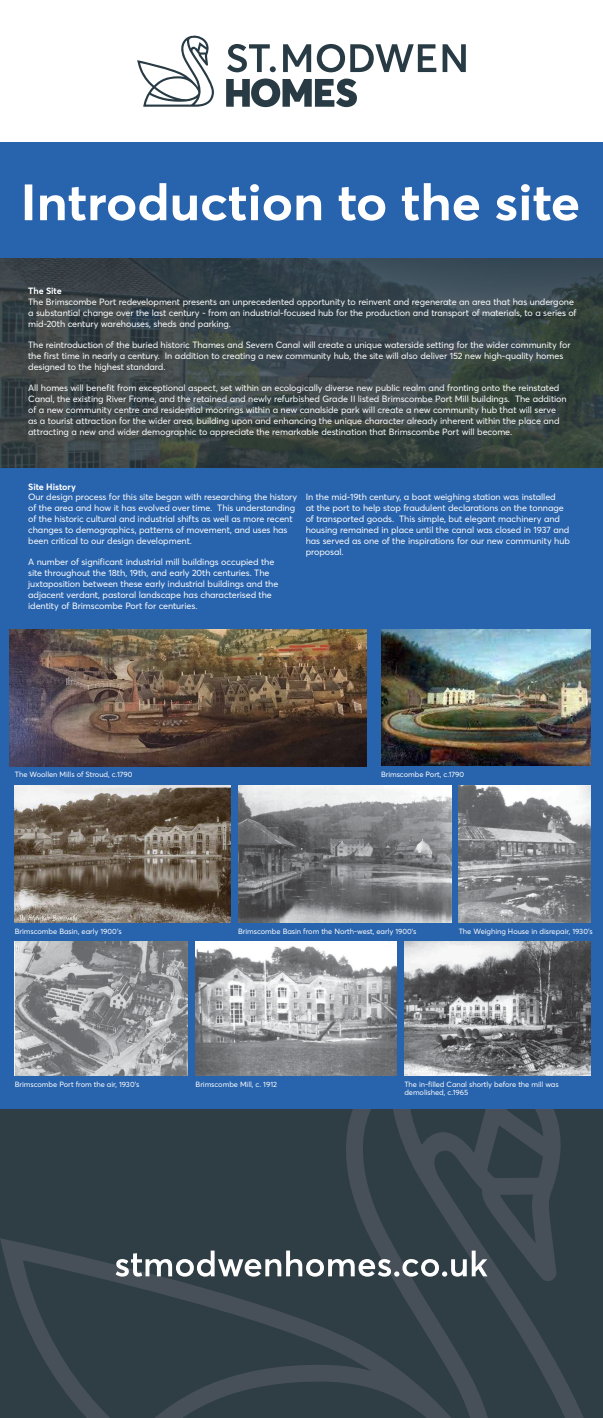
<style>
.page{position:relative;width:603px;height:1418px;background:#fff}
.page>*{position:absolute;margin:0;border:0;box-sizing:border-box;transform-origin:0 0}
.t1{font:9px/10.8px "Averta Std";letter-spacing:-.01em;color:#fff}
.t2{font:700 9px "Averta Std";letter-spacing:-.01em;color:#fff}
.t3{font:7.5px/7.6px "Averta Std";letter-spacing:-.005em;color:#fff}
</style>
<div class="page">
<div style="left:0;top:142px;width:602px;height:1190px;background:#2863ad"></div>
<svg style="left:0;top:1109px;width:602px;height:308px;background:#334048"></svg>
<svg style="left:25px;top:183px;width:553px;height:38px"></svg>
<svg style="left:283px;top:44px;width:153px;height:28px"></svg>
<svg style="left:442px;top:44px;width:23px;height:28px"></svg>
<svg style="left:137px;top:35px;width:77px;height:72px"></svg>
<svg style="left:226px;top:78px;width:131px;height:29px"></svg>
<svg style="left:227px;top:44px;width:48px;height:28px"></svg>
<svg style="left:0;top:258px;width:602px;height:210px;background:#394446"></svg>
<img style="left:195px;top:941px;width:201px;height:134px">
<img style="left:15px;top:785px;width:216px;height:137px">
<img style="left:9px;top:629px;width:357px;height:137px">
<img style="left:458px;top:785px;width:132px;height:137px">
<img style="left:404px;top:941px;width:186px;height:134px">
<img style="left:238px;top:785px;width:213px;height:137px">
<img style="left:381px;top:629px;width:209px;height:136px">
<img style="left:15px;top:941px;width:172px;height:134px">
<svg style="left:115px;top:1250px;width:372px;height:26px;background:#717a80"></svg>
<p class="t2" style="left:28px;top:285px;width:35px">The Site</p>
<p class="t1" style="left:28px;top:296px;width:549px">The Brimscombe Port redevelopment presents an unprecedented opportunity to reinvent and regenerate an area that has undergone a substantial change over the last century - from an industrial-focused hub for the production and transport of materials, to a series of mid-20th century warehouses, sheds and parking.</p>
<p class="t1" style="left:28px;top:339px;width:543px">The reintroduction of the buried historic Thames and Severn Canal will create a unique waterside setting for the wider community for the first time in nearly a century. In addition to creating a new community hub, the site will also deliver 152 new high-quality homes designed to the highest standard.</p>
<p class="t1" style="left:28px;top:382px;width:539px">All homes will benefit from exceptional aspect, set within an ecologically diverse new public realm and fronting onto the reinstated Canal, the existing River Frome, and the retained and newly refurbished Grade II listed Brimscombe Port Mill buildings. The addition of a new community centre and residential moorings within a new canalside park will create a new community hub that will serve as a tourist attraction for the wider area, building upon and enhancing the unique character already inherent within the place and attracting a new and wider demographic to appreciate the remarkable destination that Brimscombe Port will become.</p>
<p class="t2" style="left:28px;top:480px;width:49px">Site History</p>
<p class="t1" style="left:28px;top:491px;width:270px">Our design process for this site began with researching the history of the area and how it has evolved over time. This understanding of the historic cultural and industrial shifts as well as more recent changes to demographics, patterns of movement, and uses has been critical to our design development.</p>
<p class="t1" style="left:28px;top:556px;width:251px">A number of significant industrial mill buildings occupied the site throughout the 18th, 19th, and early 20th centuries. The juxtaposition between these early industrial buildings and the adjacent verdant, pastoral landscape has characterised the identity of Brimscombe Port for centuries.</p>
<p class="t1" style="left:305px;top:491px;width:265px">In the mid-19th century, a boat weighing station was installed<br>at the port to help stop fraudulent declarations on the tonnage of transported goods. This simple, but elegant machinery and housing remained in place until the canal was closed in 1937 and has served as one of the inspirations for our new community hub proposal.</p>
<p class="t3" style="left:15px;top:770px;width:119px">The Woollen Mills of Stroud, c.1790</p>
<p class="t3" style="left:381px;top:770px;width:85px">Brimscombe Port, c.1790</p>
<p class="t3" style="left:15px;top:927px;width:108px">Brimscombe Basin, early 1900’s</p>
<p class="t3" style="left:238px;top:927px;width:180px">Brimscombe Basin from the North-west, early 1900’s</p>
<p class="t3" style="left:458px;top:927px;width:135px">The Weighing House in disrepair, 1930’s</p>
<p class="t3" style="left:15px;top:1080px;width:126px">Brimscombe Port from the air, 1930’s</p>
<p class="t3" style="left:195px;top:1080px;width:83px">Brimscombe Mill, c. 1912</p>
<p class="t3" style="left:404px;top:1080px;width:156px">The in-filled Canal shortly before the mill was demolished, c.1965</p>
</div>
